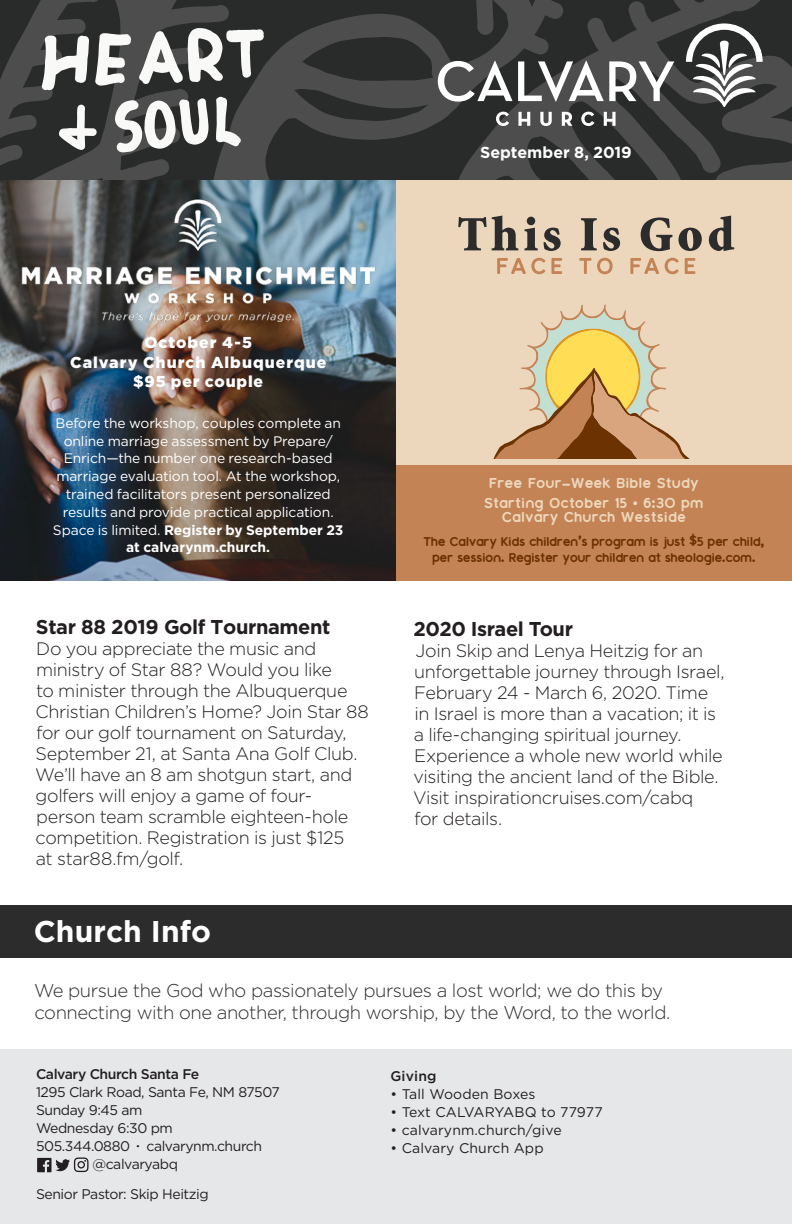
<style>
.page{position:relative;width:792px;height:1224px;background:#fff}
.page>*{position:absolute;margin:0;border:0;box-sizing:border-box;transform-origin:0 0}
.t1{font:700 30px "Gotham";color:#fff}
.t2{font:700 20px "Gotham";letter-spacing:-.02em;color:#231f20}
.body_-_small{font:300 18.4px/22px "Gotham";letter-spacing:-.025em;color:#2b2c2b}
.t3{font:700 18.2px/20.2px "Montauk";letter-spacing:.04em;color:#ecd7bc}
.t4{font:300 18px/21px "Gotham";letter-spacing:-.02em;color:#231f20}
.t5{font:700 16.2px/16.2px "Montauk";letter-spacing:.01em;color:#6d3201;text-align:center}
.t6{font:700 16px "Gotham";color:#fff}
.t7{font:900 15.8px/19.8px "Gotham";letter-spacing:.06em;color:#fff;text-align:center}
.body_-_small-2{font:14px/18px "Gotham";letter-spacing:-.03em;color:#231f20}
.body_-_small-3{font:14px "Gotham";letter-spacing:.01em;color:#231f20}
.body_-_small-4{font:14px "Gotham";letter-spacing:-.005em;color:#231f20}
.body_-_small-5{font:500 14px "Gotham";letter-spacing:.01em;color:#231f20}
.t8{font:13.8px/17.8px "Gotham";letter-spacing:-.01em;color:#fff;text-align:center}
.s1{font-weight:700}
.s2{font-family:"Myriad Pro";font-weight:400}
.s3{font-weight:500}
.s4{font-size:8px;color:#040503}
</style>
<div class="page">
<img style="left:0;top:180px;width:396px;height:400px">
<img style="left:6px;top:197px;width:385px;height:129px">
<div style="left:0;top:1048px;width:792px;height:176px;background:#e6e7e9"></div>
<div style="left:396px;top:180px;width:396px;height:400px;background:#ecd7bc"></div>
<svg style="left:493px;top:304px;width:197px;height:155px"></svg>
<svg style="left:458px;top:216px;width:60px;height:34px"></svg>
<svg style="left:525px;top:217px;width:13px;height:33px"></svg>
<svg style="left:544px;top:228px;width:17px;height:23px"></svg>
<svg style="left:581px;top:218px;width:16px;height:32px"></svg>
<svg style="left:603px;top:228px;width:17px;height:23px"></svg>
<svg style="left:641px;top:217px;width:31px;height:34px"></svg>
<svg style="left:678px;top:228px;width:24px;height:23px"></svg>
<svg style="left:709px;top:216px;width:25px;height:35px"></svg>
<svg style="left:497px;top:258px;width:48px;height:16px"></svg>
<svg style="left:551px;top:258px;width:11px;height:16px"></svg>
<svg style="left:579px;top:258px;width:12px;height:16px"></svg>
<svg style="left:597px;top:258px;width:16px;height:16px"></svg>
<svg style="left:630px;top:258px;width:29px;height:16px"></svg>
<svg style="left:665px;top:258px;width:14px;height:16px"></svg>
<svg style="left:685px;top:258px;width:10px;height:16px"></svg>
<div style="left:396px;top:462px;width:396px;height:118px;background:#c48355"></div>
<div style="left:396px;top:459px;width:396px;height:6px;background:#ecd7bc"></div>
<div style="left:0;top:905px;width:792px;height:53px;background:#2b2c2b"></div>
<svg style="left:37px;top:1157px;width:52px;height:15px"></svg>
<svg style="left:0;top:0;width:792px;height:180px;background:#393a3a"></svg>
<svg style="left:686px;top:23px;width:77px;height:84px"></svg>
<svg style="left:438px;top:61px;width:236px;height:41px"></svg>
<svg style="left:496px;top:112px;width:120px;height:14px"></svg>
<svg style="left:42px;top:28px;width:222px;height:124px"></svg>
<p class="t6" style="left:480px;top:142px;width:153px">September 8, 2019</p>
<p class="t7" style="left:70px;top:332px;width:258px">October 4-5<br>Calvary Church Albuquerque $95 per couple</p>
<p class="t8" style="left:53px;top:414px;width:292px">Before the workshop, couples complete an online marriage assessment by Prepare/ Enrich—the number one research-based marriage evaluation tool. At the workshop, trained facilitators present personalized results and provide practical application.<br>Space is limited. <span class="s1">Register by September 23 at calvarynm.church.</span></p>
<p class="t2" style="left:36px;top:614px;width:296px">Star 88 2019 Golf Tournament</p>
<p class="t4" style="left:35px;top:638px;width:335px">Do you appreciate the music and ministry of Star 88? Would you like<br>to minister through the Albuquerque Christian Children’s Home? Join Star 88 for our golf tournament on Saturday, September 21, at Santa Ana Golf Club.<br>We’ll have an 8 am shotgun start, and golfers will enjoy a game of four&shy;person team scramble eighteen-hole competition. Registration is just $125<br>at star88.fm/golf.</p>
<p class="t1" style="left:34px;top:912px;width:179px">Church Info</p>
<p class="t3" style="left:484px;top:472px;width:220px">Free Four-Week Bible Study<br>Starting October 15 <span class="s2">•</span> 6:30 pm</p>
<p class="t3" style="left:502px;top:506px;width:185px">Calvary Church Westside</p>
<p class="t5" style="left:424px;top:532px;width:342px">The Calvary Kids children’s program is just $5 per child, per session. Register your children at sheologie.com.</p>
<p class="t2" style="left:413px;top:616px;width:161px">2020 Israel Tour</p>
<p class="t4" style="left:413px;top:640px;width:313px">Join Skip and Lenya Heitzig for an unforgettable journey through Israel, February 24 - March 6, 2020. Time in Israel is more than a vacation; it is a life-changing spiritual journey.<br>Experience a whole new world while visiting the ancient land of the Bible.<br>Visit inspirationcruises.com/cabq<br>for details.</p>
<p class="body_-_small" style="left:34px;top:979px;width:638px">We pursue the God who passionately pursues a lost world; we do this by connecting with one another, through worship, by the Word, to the world.</p>
<p class="body_-_small-2" style="left:36px;top:1065px;width:245px"><span class="s3">Calvary Church Santa Fe<br></span>1295 Clark Road, Santa Fe, NM 87507<br>Sunday 9:45 am<br>Wednesday 6:30 pm<br>505.344.0880 <span class="s4">•</span> calvarynm.church</p>
<p class="body_-_small-2" style="left:92px;top:1155px;width:87px">@calvaryabq</p>
<p class="body_-_small-2" style="left:36px;top:1185px;width:174px">Senior Pastor: Skip Heitzig</p>
<p class="body_-_small-5" style="left:391px;top:1067px;width:48px">Giving</p>
<p class="body_-_small-3" style="left:391px;top:1085px;width:146px">• Tall Wooden Boxes</p>
<p class="body_-_small-4" style="left:391px;top:1103px;width:214px">• Text CALVARYABQ to 77977</p>
<p class="body_-_small-3" style="left:391px;top:1121px;width:173px">• calvarynm.church/give</p>
<p class="body_-_small-3" style="left:391px;top:1139px;width:155px">• Calvary Church App</p>
</div>
